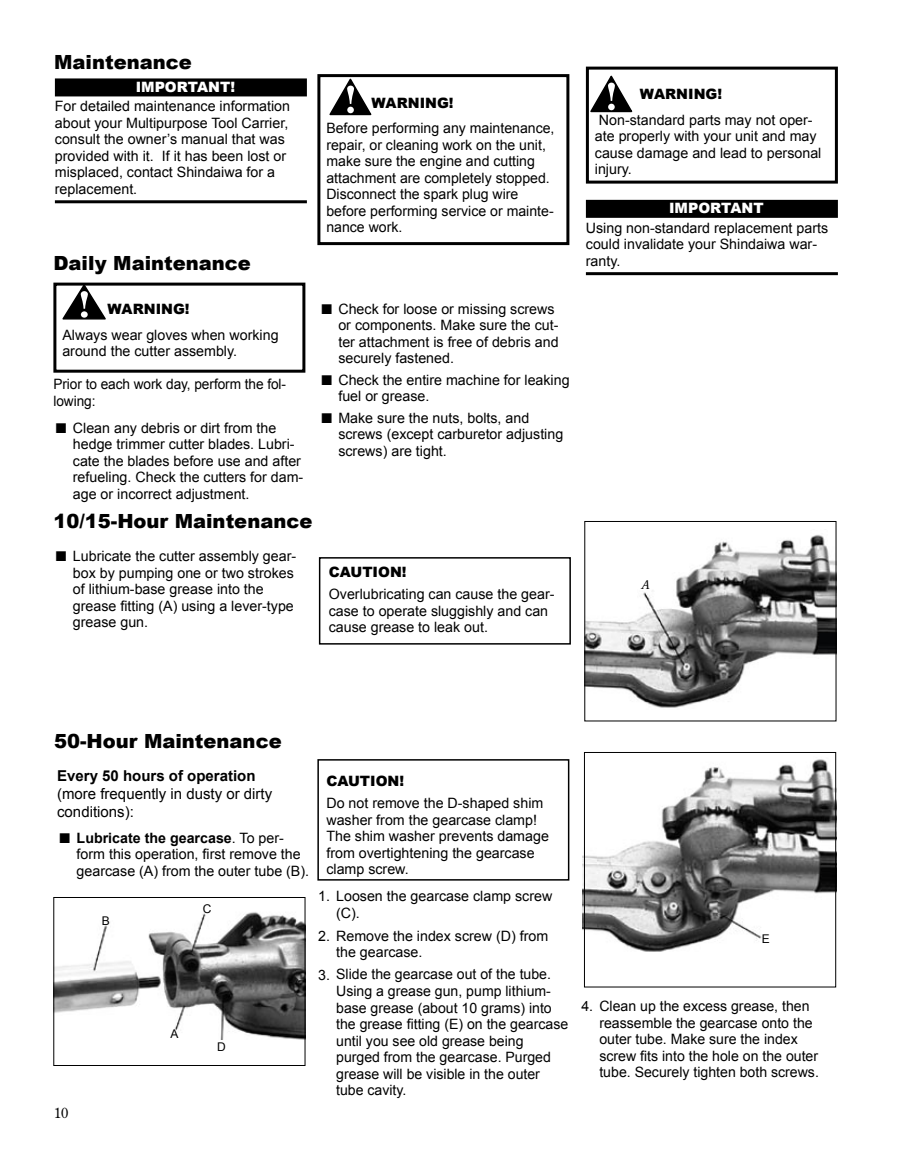
<style>
.page{position:relative;width:918px;height:1161px;background:#fff}
.page>*{position:absolute;margin:0;border:0;box-sizing:border-box;transform-origin:0 0}
.t1{font:900 19.5px "Arial";color:#000}
.t2{font:15px/18px "Arial";color:#000}
.t3{font:700 15px "Arial";color:#000}
.t4{font:14.25px/16.5px "Arial";color:#000}
.t5{font:900 14.25px "Arial";color:#000}
.t6{font:14.25px/16.5px "Arial";color:#000;scale:.96 1}
.t7{font:900 14.25px "Arial";color:#fff}
.t8{font:14.25px "Century Old Style Std";color:#000}
.t9{font:12px "Arial";color:#000}
.t10{font:italic 12px "Century Old Style Std";color:#000}
.s1{font-size:21px}
.s2{font-weight:700}
</style>
<div class="page">
<img style="left:55px;top:912px;width:248px;height:128px">
<div style="left:53px;top:897px;width:252px;height:169px;border:1px solid #000"></div>
<div style="left:317px;top:759px;width:252px;height:122px;border:2px solid #000"></div>
<img style="left:582px;top:756px;width:255px;height:199px">
<div style="left:584px;top:752px;width:252px;height:235px;border:1px solid #000"></div>
<div style="left:586px;top:200px;width:252px;height:18px;background:#000"></div>
<hr style="left:586px;top:272px;width:252px;height:3px;background:#000">
<img style="left:586px;top:534px;width:248px;height:174px">
<div style="left:584px;top:521px;width:252px;height:200px;border:1px solid #000"></div>
<div style="left:55px;top:78px;width:252px;height:18px;background:#000"></div>
<hr style="left:55px;top:200px;width:252px;height:3px;background:#000">
<div style="left:317px;top:74px;width:252px;height:171px;border:3px solid #000"></div>
<div style="left:586px;top:67px;width:252px;height:117px;border:3px solid #000"></div>
<svg style="left:62px;top:287px;width:44px;height:33px"></svg>
<div style="left:53px;top:283px;width:252px;height:90px;border:3px solid #000"></div>
<div style="left:319px;top:557px;width:252px;height:88px;border:2px solid #000"></div>
<svg style="left:329px;top:79px;width:42px;height:36px"></svg>
<svg style="left:590px;top:76px;width:42px;height:36px"></svg>
<h1 class="t1" style="left:54px;top:47px;width:139px">Maintenance</h1>
<p class="t7" style="left:136px;top:76px;width:101px">IMPORTANT!</p>
<p class="t4" style="left:55px;top:98px;width:237px">For detailed maintenance information about your Multipurpose Tool Carrier, consult the owner’s manual that was provided with it. If it has been lost or misplaced, contact Shindaiwa for a replacement.</p>
<h1 class="t1" style="left:53px;top:248px;width:199px">Daily Maintenance</h1>
<p class="t5" style="left:107px;top:299px;width:84px">WARNING!</p>
<p class="t4" style="left:62px;top:327px;width:218px">Always wear gloves when working around the cutter assembly.</p>
<p class="t6" style="left:53px;top:376px;width:244px">Prior to each work day, perform the fol&shy;lowing:</p>
<p class="t4" style="left:73px;top:420px;width:232px;text-indent:-18px"><span class="s1">■</span> Clean any debris or dirt from the hedge trimmer cutter blades. Lubri&shy;cate the blades before use and after refueling. Check the cutters for dam&shy;age or incorrect adjustment.</p>
<h1 class="t1" style="left:53px;top:506px;width:260px">10/15-Hour Maintenance</h1>
<p class="t4" style="left:73px;top:548px;width:225px;text-indent:-18px"><span class="s1">■</span> Lubricate the cutter assembly gear&shy;box by pumping one or two strokes of lithium-base grease into the grease fitting (A) using a lever-type grease gun.</p>
<p class="t5" style="left:371px;top:92px;width:84px">WARNING!</p>
<p class="t4" style="left:326px;top:120px;width:230px">Before performing any maintenance, repair, or cleaning work on the unit, make sure the engine and cutting attachment are completely stopped.<br>Disconnect the spark plug wire before performing service or mainte&shy;nance work.</p>
<p class="t4" style="left:338px;top:301px;width:222px;text-indent:-18px"><span class="s1">■</span> Check for loose or missing screws or components. Make sure the cut&shy;ter attachment is free of debris and securely fastened.</p>
<p class="t4" style="left:338px;top:372px;width:233px;text-indent:-18px"><span class="s1">■</span> Check the entire machine for leaking fuel or grease.</p>
<p class="t4" style="left:338px;top:410px;width:226px;text-indent:-18px"><span class="s1">■</span> Make sure the nuts, bolts, and screws (except carburetor adjusting screws) are tight.</p>
<p class="t5" style="left:329px;top:561px;width:79px">CAUTION!</p>
<p class="t4" style="left:329px;top:586px;width:227px">Overlubricating can cause the gear&shy;case to operate sluggishly and can cause grease to leak out.</p>
<p class="t5" style="left:640px;top:84px;width:84px">WARNING!</p>
<p class="t4" style="left:595px;top:112px;width:228px">Non-standard parts may not oper&shy;ate properly with your unit and may cause damage and lead to personal injury.</p>
<p class="t7" style="left:669px;top:198px;width:96px">IMPORTANT</p>
<p class="t4" style="left:586px;top:220px;width:244px">Using non-standard replacement parts could invalidate your Shindaiwa war&shy;ranty.</p>
<p class="t10" style="left:642px;top:577px;width:10px">A</p>
<h1 class="t1" style="left:54px;top:727px;width:229px">50-Hour Maintenance</h1>
<p class="t3" style="left:57px;top:766px;width:200px">Every 50 hours of operation</p>
<p class="t2" style="left:57px;top:785px;width:217px">(more frequently in dusty or dirty conditions):</p>
<p class="t4" style="left:77px;top:830px;width:234px;text-indent:-18px"><span class="s1">■</span> <span class="s2">Lubricate the gearcase</span>. To per&shy;form this operation, first remove the gearcase (A) from the outer tube (B).</p>
<p class="t9" style="left:102px;top:913px;width:10px">B</p>
<p class="t8" style="left:54px;top:1104px;width:16px">10</p>
<p class="t9" style="left:203px;top:901px;width:10px">C</p>
<p class="t9" style="left:170px;top:1026px;width:10px">A</p>
<p class="t9" style="left:217px;top:1039px;width:10px">D</p>
<p class="t5" style="left:326px;top:770px;width:79px">CAUTION!</p>
<p class="t4" style="left:326px;top:795px;width:224px">Do not remove the D-shaped shim washer from the gearcase clamp!<br>The shim washer prevents damage from overtightening the gearcase clamp screw.</p>
<p class="t4" style="left:336px;top:888px;width:218px;text-indent:-18px">1. Loosen the gearcase clamp screw (C).</p>
<p class="t4" style="left:336px;top:927px;width:214px;text-indent:-18px">2. Remove the index screw (D) from the gearcase.</p>
<p class="t4" style="left:336px;top:966px;width:234px;text-indent:-18px">3. Slide the gearcase out of the tube.<br>Using a grease gun, pump lithium&shy;base grease (about 10 grams) into the grease fitting (E) on the gearcase until you see old grease being purged from the gearcase. Purged grease will be visible in the outer tube cavity.</p>
<p class="t9" style="left:762px;top:931px;width:10px">E</p>
<p class="t4" style="left:599px;top:998px;width:221px;text-indent:-18px">4. Clean up the excess grease, then reassemble the gearcase onto the outer tube. Make sure the index screw fits into the hole on the outer tube. Securely tighten both screws.</p>
</div>
